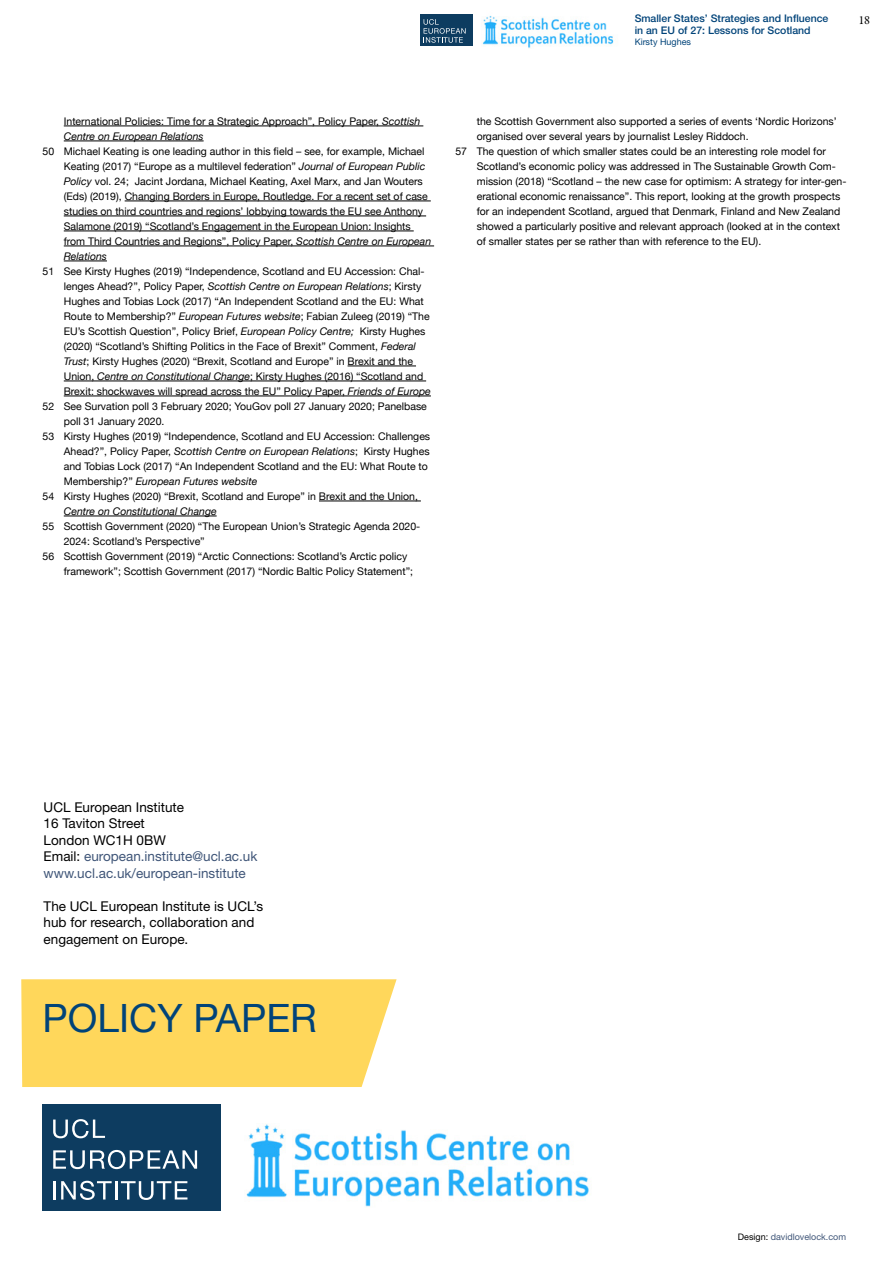
<style>
.page{position:relative;width:893px;height:1263px;background:#fff}
.page>*{position:absolute;margin:0;border:0;box-sizing:border-box;transform-origin:0 0}
.t1{font:39px "Helvetica Neue";color:#004379}
.t2{font:13.5px/16.5px "Helvetica Neue LT Std";color:#3f5578}
.t3{font:13.5px/16.5px "Helvetica Neue LT Std";color:#000}
.t4{font:12.3px "Garamond Premr Pro";color:#000}
.t5{font:10.5px/15px "Helvetica Neue";color:#000}
.t6{font:500 10.5px/12px "Helvetica Neue LT Std";color:#004379}
.t7{font:italic 10.5px "Helvetica Neue";color:#000}
.t8{font:9px "Helvetica Neue LT Std";color:#3f5578}
.t9{font:9px "Helvetica Neue LT Std";color:#004379}
.s1{font-style:italic}
.s2{font-style:normal}
.s3{color:#000}
</style>
<div class="page">
<div style="left:420px;top:15px;width:52px;height:31px;background:#0d3c60"></div>
<svg style="left:424px;top:19px;width:42px;height:24px"></svg>
<img style="left:482px;top:16px;width:132px;height:32px">
<hr style="left:64px;top:126px;width:359px;height:1px;background:#000">
<hr style="left:64px;top:141px;width:140px;height:1px;background:#000">
<hr style="left:125px;top:201px;width:306px;height:1px;background:#000">
<hr style="left:64px;top:216px;width:362px;height:1px;background:#000">
<hr style="left:64px;top:231px;width:350px;height:1px;background:#000">
<hr style="left:64px;top:246px;width:370px;height:1px;background:#000">
<hr style="left:64px;top:261px;width:43px;height:1px;background:#000">
<hr style="left:348px;top:366px;width:68px;height:1px;background:#000">
<hr style="left:64px;top:381px;width:362px;height:1px;background:#000">
<hr style="left:64px;top:396px;width:367px;height:1px;background:#000">
<hr style="left:319px;top:501px;width:102px;height:1px;background:#000">
<hr style="left:64px;top:516px;width:153px;height:1px;background:#000">
<div style="left:21px;top:979px;width:376px;height:108px;background:#ffd75b"></div>
<div style="left:43px;top:1105px;width:178px;height:106px;background:#0d3c60"></div>
<svg style="left:53px;top:1119px;width:52px;height:19px"></svg>
<svg style="left:53px;top:1150px;width:144px;height:19px"></svg>
<hr style="left:53px;top:1181px;width:3px;height:18px;background:#fff">
<svg style="left:61px;top:1181px;width:126px;height:19px"></svg>
<img style="left:246px;top:1123px;width:343px;height:84px">
<p class="t6" style="left:635px;top:13px;width:195px">Smaller States’ Strategies and Influence in an EU of 27: Lessons for Scotland</p>
<p class="t9" style="left:635px;top:36px;width:58px">Kirsty Hughes</p>
<p class="t4" style="left:858px;top:12px;width:13px">18</p>
<p class="t5" style="left:64px;top:114px;width:358px">International Policies: Time for a Strategic Approach”, Policy Paper, <span class="s1">Scottish<br>Centre on European Relations</span></p>
<p class="t5" style="left:64px;top:144px;width:369px;text-indent:-21px">50 Michael Keating is one leading author in this field – see, for example, Michael Keating (2017) “Europe as a multilevel federation” <span class="s1">Journal of European Public Policy</span> vol. 24; Jacint Jordana, Michael Keating, Axel Marx, and Jan Wouters (Eds) (2019), Changing Borders in Europe, Routledge. For a recent set of case studies on third countries and regions’ lobbying towards the EU see Anthony Salamone (2019) “Scotland’s Engagement in the European Union: Insights from Third Countries and Regions”, Policy Paper, <span class="s1">Scottish Centre on European Relations</span></p>
<p class="t5" style="left:43px;top:264px;width:384px">51 See Kirsty Hughes (2019) “Independence, Scotland and EU Accession: Chal-</p>
<p class="t5" style="left:64px;top:279px;width:359px">lenges Ahead?”, Policy Paper, <span class="s1">Scottish Centre on European Relations</span>; Kirsty</p>
<p class="t5" style="left:64px;top:294px;width:362px">Hughes and Tobias Lock (2017) “An Independent Scotland and the EU: What</p>
<p class="t5" style="left:64px;top:309px;width:367px">Route to Membership?” <span class="s1">European Futures website</span>; Fabian Zuleeg (2019) “The</p>
<p class="t5" style="left:64px;top:324px;width:363px">EU’s Scottish Question”, Policy Brief, <span class="s1">European Policy Centre;</span> Kirsty Hughes</p>
<p class="t5" style="left:64px;top:339px;width:354px">(2020) “Scotland’s Shifting Politics in the Face of Brexit” Comment, <span class="s1">Federal</span></p>
<p class="t5" style="left:64px;top:354px;width:351px"><span class="s1">Trust</span>; Kirsty Hughes (2020) “Brexit, Scotland and Europe” in Brexit and the</p>
<p class="t5" style="left:64px;top:369px;width:361px">Union, <span class="s1">Centre on Constitutional Change</span>; Kirsty Hughes (2016) “Scotland and</p>
<p class="t5" style="left:64px;top:384px;width:369px">Brexit: shockwaves will spread across the EU” Policy Paper, <span class="s1">Friends of Europe</span></p>
<p class="t5" style="left:43px;top:399px;width:386px">52 See Survation poll 3 February 2020; YouGov poll 27 January 2020; Panelbase</p>
<p class="t5" style="left:64px;top:414px;width:102px">poll 31 January 2020.</p>
<p class="t5" style="left:43px;top:429px;width:389px">53 Kirsty Hughes (2019) “Independence, Scotland and EU Accession: Challenges</p>
<p class="t5" style="left:64px;top:444px;width:367px">Ahead?”, Policy Paper, <span class="s1">Scottish Centre on European Relations</span>; Kirsty Hughes</p>
<p class="t5" style="left:64px;top:459px;width:366px">and Tobias Lock (2017) “An Independent Scotland and the EU: What Route to</p>
<p class="t7" style="left:64px;top:474px;width:195px"><span class="s2">Membership?”</span> European Futures website</p>
<p class="t5" style="left:43px;top:489px;width:377px">54 Kirsty Hughes (2020) “Brexit, Scotland and Europe” in Brexit and the Union,</p>
<p class="t7" style="left:64px;top:504px;width:154px">Centre on Constitutional Change</p>
<p class="t5" style="left:43px;top:519px;width:379px">55 Scottish Government (2020) “The European Union’s Strategic Agenda 2020-</p>
<p class="t5" style="left:64px;top:534px;width:143px">2024: Scotland’s Perspective”</p>
<p class="t5" style="left:43px;top:549px;width:366px">56 Scottish Government (2019) “Arctic Connections: Scotland’s Arctic policy</p>
<p class="t5" style="left:64px;top:564px;width:351px">framework”; Scottish Government (2017) “Nordic Baltic Policy Statement”;</p>
<p class="t5" style="left:477px;top:114px;width:361px">the Scottish Government also supported a series of events ‘Nordic Horizons’</p>
<p class="t5" style="left:477px;top:129px;width:273px">organised over several years by journalist Lesley Riddoch.</p>
<p class="t5" style="left:455px;top:144px;width:372px">57 The question of which smaller states could be an interesting role model for</p>
<p class="t5" style="left:477px;top:159px;width:361px">Scotland’s economic policy was addressed in The Sustainable Growth Com-</p>
<p class="t5" style="left:477px;top:174px;width:371px">mission (2018) “Scotland – the new case for optimism: A strategy for inter-gen-</p>
<p class="t5" style="left:477px;top:189px;width:365px">erational economic renaissance”. This report, looking at the growth prospects</p>
<p class="t5" style="left:477px;top:204px;width:365px">for an independent Scotland, argued that Denmark, Finland and New Zealand</p>
<p class="t5" style="left:477px;top:219px;width:365px">showed a particularly positive and relevant approach (looked at in the context</p>
<p class="t5" style="left:477px;top:234px;width:286px">of smaller states per se rather than with reference to the EU).</p>
<p class="t2" style="left:44px;top:798px;width:215px"><span class="s3">UCL European Institute<br>16 Taviton Street<br>London WC1H 0BW<br>Email:</span> european.institute@ucl.ac.uk www.ucl.ac.uk/european-institute</p>
<p class="t3" style="left:44px;top:897px;width:221px">The UCL European Institute is UCL’s hub for research, collaboration and engagement on Europe.</p>
<h1 class="t1" style="left:43px;top:990px;width:276px">POLICY PAPER</h1>
<p class="t8" style="left:738px;top:1231px;width:110px"><span class="s3">Design:</span> davidlovelock.com</p>
</div>
